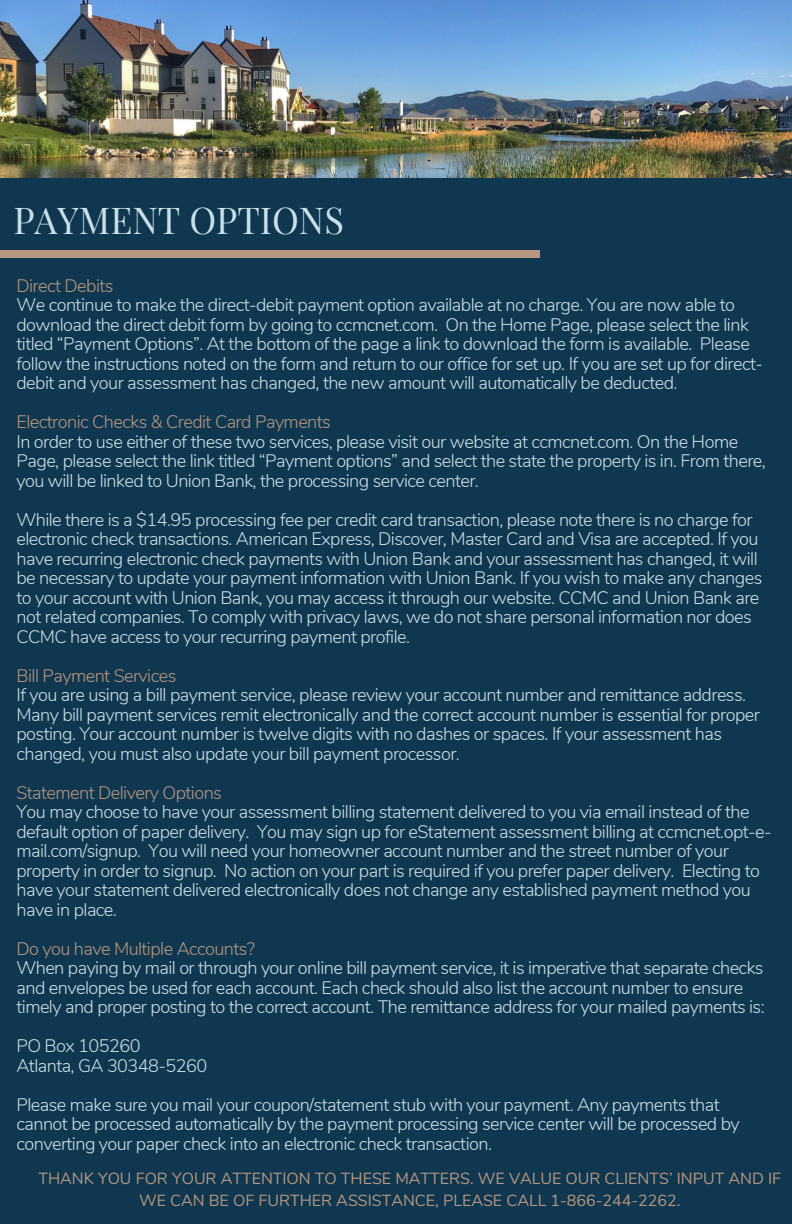
<style>
.page{position:relative;width:792px;height:1224px;background:#fff}
.page>*{position:absolute;margin:0;border:0;box-sizing:border-box;transform-origin:0 0}
.t1{font:36.2px "Playfair Display";color:#c9e1e6}
.t2{font:300 18.2px/19.6px "Nunito";letter-spacing:-.03em;color:#c9e1e6}
.t3{font:300 18.2px "Nunito";letter-spacing:-.03em;color:#b89780}
.t4{font:16px/22.4px "Nunito";color:#b89780;text-align:center}
</style>
<div class="page">
<img style="left:0;top:0;width:792px;height:178px">
<div style="left:0;top:178px;width:792px;height:1046px;background:#0f3750"></div>
<div style="left:0;top:250px;width:539px;height:8px;background:#b89780"></div>
<h1 class="t1" style="left:14px;top:195px;width:332px">PAYMENT OPTIONS</h1>
<p class="t3" style="left:16px;top:273px;width:99px">Direct Debits</p>
<p class="t2" style="left:16px;top:296px;width:748px">We continue to make the direct-debit payment option available at no charge. You are now able to download the direct debit form by going to ccmcnet.com. On the Home Page, please select the link titled “Payment Options”. At the bottom of the page a link to download the form is available. Please follow the instructions noted on the form and return to our office for set up. If you are set up for direct&shy;debit and your assessment has changed, the new amount will automatically be deducted.</p>
<p class="t3" style="left:16px;top:410px;width:316px">Electronic Checks &amp; Credit Card Payments</p>
<p class="t2" style="left:16px;top:432px;width:751px">In order to use either of these two services, please visit our website at ccmcnet.com. On the Home<br>Page, please select the link titled “Payment options” and select the state the property is in. From there, you will be linked to Union Bank, the processing service center.</p>
<p class="t2" style="left:16px;top:510px;width:747px">While there is a $14.95 processing fee per credit card transaction, please note there is no charge for electronic check transactions. American Express, Discover, Master Card and Visa are accepted. If you have recurring electronic check payments with Union Bank and your assessment has changed, it will be necessary to update your payment information with Union Bank. If you wish to make any changes to your account with Union Bank, you may access it through our website. CCMC and Union Bank are not related companies. To comply with privacy laws, we do not share personal information nor does CCMC have access to your recurring payment profile.</p>
<p class="t3" style="left:16px;top:663px;width:161px">Bill Payment Services</p>
<p class="t2" style="left:16px;top:686px;width:745px">If you are using a bill payment service, please review your account number and remittance address.<br>Many bill payment services remit electronically and the correct account number is essential for proper posting. Your account number is twelve digits with no dashes or spaces. If your assessment has changed, you must also update your bill payment processor.</p>
<p class="t3" style="left:16px;top:780px;width:207px">Statement Delivery Options</p>
<p class="t2" style="left:16px;top:803px;width:757px">You may choose to have your assessment billing statement delivered to you via email instead of the default option of paper delivery. You may sign up for eStatement assessment billing at ccmcnet.opt-e&shy;mail.com/signup. You will need your homeowner account number and the street number of your property in order to signup. No action on your part is required if you prefer paper delivery. Electing to have your statement delivered electronically does not change any established payment method you have in place.</p>
<p class="t3" style="left:16px;top:936px;width:240px">Do you have Multiple Accounts?</p>
<p class="t2" style="left:16px;top:959px;width:750px">When paying by mail or through your online bill payment service, it is imperative that separate checks and envelopes be used for each account. Each check should also list the account number to ensure timely and proper posting to the correct account. The remittance address for your mailed payments is:</p>
<p class="t2" style="left:16px;top:1037px;width:192px">PO Box 105260<br>Atlanta, GA 30348-5260</p>
<p class="t2" style="left:16px;top:1095px;width:725px">Please make sure you mail your coupon/statement stub with your payment. Any payments that cannot be processed automatically by the payment processing service center will be processed by converting your paper check into an electronic check transaction.</p>
<p class="t4" style="left:39px;top:1167px;width:744px">THANK YOU FOR YOUR ATTENTION TO THESE MATTERS. WE VALUE OUR CLIENTS’ INPUT AND IF<br>WE CAN BE OF FURTHER ASSISTANCE, PLEASE CALL 1-866-244-2262.</p>
</div>
